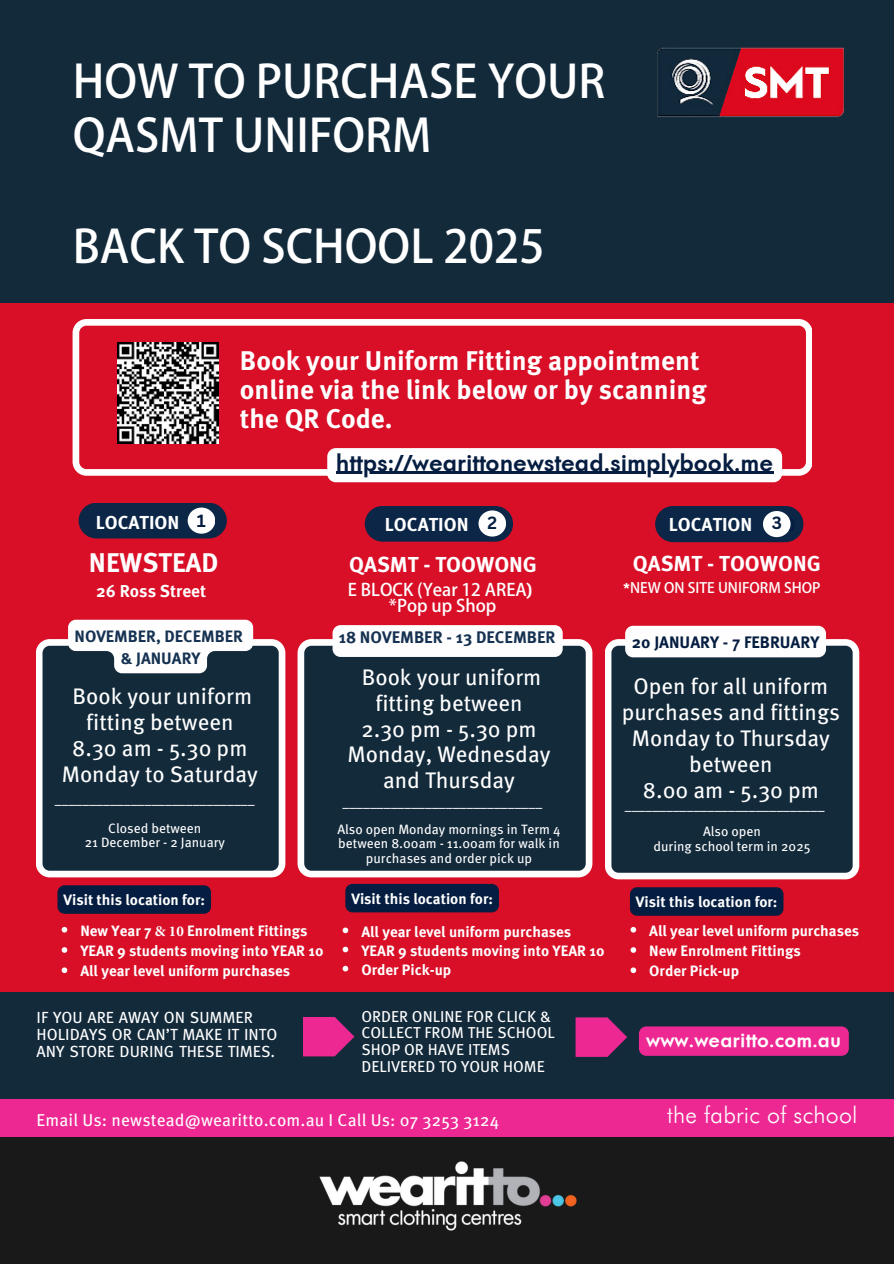
<style>
.page{position:relative;width:894px;height:1264px;background:#fff}
.page>*{position:absolute;margin:0;border:0;box-sizing:border-box;transform-origin:0 0}
.t1{font:700 45px/53.8px "Adobe Fan Heiti Std";color:#fff}
.t2{font:700 27px/29.2px "Meta OT";color:#fff}
.t3{font:300 23.25px "Futura BT";letter-spacing:.01em;color:#fefefe}
.t4{font:22.5px/25.8px "Meta OT";color:#fff;text-align:center}
.t5{font:700 21.6px "Meta OT";color:#fff}
.t6{font:700 21.3px "A Futura Orto";color:#051d40}
.t7{font:700 18.75px "Meta OT";color:#fff}
.t8{font:700 17.85px "A Futura Orto";letter-spacing:.01em;color:#fff}
.t9{font:700 17.25px/16.5px "Adobe Fan Heiti Std";color:#fff;text-align:center}
.t10{font:700 17.25px "Meta OT";color:#fff}
.t11{font:700 17.25px "Canva Sans";color:#051d40}
.t12{font:17.1px "Meta OT";letter-spacing:.01em;color:#fefefe}
.t13{font:700 16.8px "Meta OT";color:#163252}
.t14{font:700 16.65px "Meta OT";color:#051d40}
.t15{font:700 16.5px/22.2px "Meta OT";color:#163252;text-align:center}
.t16{font:16.05px/17.2px "Meta OT";color:#fff}
.t17{font:15.75px/16.8px "Meta OT";color:#fff}
.t18{font:700 15px/20.4px "Meta OT";color:#fff}
.t19{font:700 14.25px "Adobe Fan Heiti Std";color:#fff}
.t20{font:13.5px/14.7px "Meta OT";color:#fff;text-align:center}
.s1{font-family:"Meta OT"}
.s2{font-family:"Minion Pro"}
</style>
<div class="page">
<div style="left:0;top:0;width:893px;height:1089px;background:#d80f27"></div>
<svg style="left:73px;top:319px;width:739px;height:157px"></svg>
<div style="left:79px;top:503px;width:148px;height:35px;background:#0b2647;border-radius:18px"></div>
<div style="left:0;top:1134px;width:893px;height:129px;background:#191919"></div>
<div style="left:0;top:1086px;width:893px;height:50px;background:#ed2893"></div>
<div style="left:0;top:0;width:893px;height:303px;background:#132a3b"></div>
<svg style="left:36px;top:639px;width:249px;height:238px;fill:#132a3b"></svg>
<svg style="left:297px;top:639px;width:295px;height:238px;fill:#132a3b"></svg>
<svg style="left:605px;top:639px;width:254px;height:240px;fill:#132a3b"></svg>
<div style="left:0;top:992px;width:893px;height:106px;background:#132a3b"></div>
<div style="left:188px;top:507px;width:27px;height:26px;background:#fefefe;border-radius:50%"></div>
<div style="left:364px;top:506px;width:149px;height:35px;background:#0b2647;border-radius:18px"></div>
<div style="left:655px;top:506px;width:148px;height:36px;background:#0b2647;border-radius:18px"></div>
<div style="left:478px;top:510px;width:28px;height:26px;background:#fefefe;border-radius:50%"></div>
<div style="left:762px;top:511px;width:28px;height:26px;background:#fefefe;border-radius:50%"></div>
<svg style="left:303px;top:1017px;width:51px;height:39px"></svg>
<svg style="left:575px;top:1017px;width:52px;height:39px"></svg>
<img style="left:294px;top:1136px;width:307px;height:95px">
<div style="left:638px;top:1026px;width:210px;height:29px;background:#ed2893;border-radius:7px"></div>
<div style="left:332px;top:625px;width:230px;height:32px;background:#fefefe;border-radius:8px"></div>
<div style="left:625px;top:625px;width:200px;height:32px;background:#fefefe;border-radius:8px"></div>
<svg style="left:62px;top:926px;width:5px;height:6px"></svg>
<svg style="left:62px;top:947px;width:5px;height:5px"></svg>
<svg style="left:62px;top:967px;width:5px;height:6px"></svg>
<svg style="left:68px;top:619px;width:185px;height:54px"></svg>
<svg style="left:342px;top:927px;width:6px;height:6px"></svg>
<svg style="left:342px;top:946px;width:6px;height:6px"></svg>
<svg style="left:342px;top:965px;width:6px;height:6px"></svg>
<svg style="left:630px;top:927px;width:6px;height:5px"></svg>
<svg style="left:630px;top:947px;width:6px;height:5px"></svg>
<svg style="left:630px;top:967px;width:6px;height:6px"></svg>
<div style="left:57px;top:885px;width:154px;height:28px;background:#051d40"></div>
<div style="left:345px;top:883px;width:154px;height:29px;background:#051d40"></div>
<div style="left:629px;top:887px;width:154px;height:28px;background:#051d40"></div>
<img style="left:117px;top:342px;width:101px;height:102px">
<div style="left:327px;top:448px;width:454px;height:34px;background:#fefefe;border-radius:9px"></div>
<hr style="left:336px;top:471px;width:437px;height:2px;background:#051d40">
<img style="left:657px;top:47px;width:187px;height:70px">
<h3 class="t1" style="left:73px;top:56px;width:534px">HOW TO PURCHASE YOUR<br>QASMT UNIFORM</h3>
<h3 class="t1" style="left:73px;top:221px;width:473px">BACK TO SCHOOL 2025</h3>
<p class="t2" style="left:240px;top:344px;width:468px">Book your Uniform Fitting appointment online via the link below or by scanning the QR Code.</p>
<p class="t11" style="left:197px;top:508px;width:11px">1</p>
<h4 class="t7" style="left:96px;top:507px;width:85px">LOCATION</h4>
<h4 class="t2" style="left:89px;top:546px;width:131px">NEWSTEAD</h4>
<p class="t10" style="left:96px;top:577px;width:112px">26 Ross Street</p>
<p class="t15" style="left:75px;top:624px;width:170px">NOVEMBER, DECEMBER &amp; JANUARY</p>
<p class="t4" style="left:62px;top:682px;width:198px">Book your uniform fitting between<br>8.30 am - 5.30 pm<br>Monday to Saturday</p>
<p class="t20" style="left:55px;top:784px;width:201px;line-height:28.7px">_____________________________<br>Closed between</p>
<p class="t20" style="left:85px;top:834px;width:142px">21 December - 2 January</p>
<h6 class="t6" style="left:336px;top:451px;width:439px">https://wearittonewstead.simplybook.me</h6>
<p class="t7" style="left:385px;top:510px;width:85px">LOCATION</p>
<p class="t11" style="left:487px;top:510px;width:11px">2</p>
<p class="t7" style="left:668px;top:510px;width:85px">LOCATION</p>
<p class="t11" style="left:771px;top:511px;width:12px">3</p>
<p class="t5" style="left:349px;top:547px;width:189px">QASMT - TOOWONG</p>
<p class="t9" style="left:348px;top:581px;width:186px">E BLOCK (Year 12 AREA<span class="s1">) </span>*Pop up Shop</p>
<p class="t13" style="left:339px;top:624px;width:218px">18 NOVEMBER - 13 DECEMBER</p>
<p class="t4" style="left:347px;top:663px;width:204px">Book your uniform fitting between<br>2.30 pm - 5.30 pm<br>Monday, Wednesday and Thursday</p>
<p class="t20" style="left:337px;top:789px;width:225px;line-height:26.2px;text-align:left;text-indent:5px">_____________________________<br>Also open Monday mornings in Term 4</p>
<p class="t20" style="left:338px;top:835px;width:223px">between 8.00am - 11.00am for walk in purchases and order pick up</p>
<h6 class="t5" style="left:632px;top:546px;width:189px">QASMT - TOOWONG</h6>
<p class="t19" style="left:623px;top:579px;width:199px"><span class="s1">*</span>NEW ON SITE UNIFORM SHOP</p>
<p class="t14" style="left:631px;top:628px;width:189px">20 JANUARY - 7 FEBRUARY</p>
<p class="t4" style="left:621px;top:672px;width:220px">Open for all uniform purchases and fittings<br>Monday to Thursday between<br>8.00 am - 5.30 pm</p>
<p class="t20" style="left:624px;top:796px;width:201px">_____________________________</p>
<p class="t20" style="left:653px;top:823px;width:158px">Also open<br>during school term in 2025</p>
<p class="t18" style="left:63px;top:889px;width:143px">Visit this location for:</p>
<p class="t18" style="left:351px;top:887px;width:143px">Visit this location for:</p>
<p class="t18" style="left:635px;top:891px;width:143px">Visit this location for:</p>
<p class="t18" style="left:80px;top:919px;width:244px">New Year 7 <span class="s2">&amp; 10</span> Enrolment Fittings<br>YEAR 9 students moving into YEAR 10<br>All year level uniform purchases</p>
<p class="t16" style="left:37px;top:1007px;width:242px">IF YOU ARE AWAY ON SUMMER<br>HOLIDAYS OR CAN’T MAKE IT INTO<br>ANY STORE DURING THESE TIMES.</p>
<p class="t18" style="left:361px;top:921px;width:244px;line-height:19.2px">All year level uniform purchases<br>YEAR 9 students moving into YEAR 10<br>Order Pick-up</p>
<p class="t17" style="left:361px;top:1007px;width:195px">ORDER ONLINE FOR CLICK &amp;<br>COLLECT FROM THE SCHOOL<br>SHOP OR HAVE ITEMS<br>DELIVERED TO YOUR HOME</p>
<h6 class="t18" style="left:649px;top:919px;width:211px">All year level uniform purchases</h6>
<p class="t18" style="left:649px;top:940px;width:153px">New Enrolment Fittings</p>
<p class="t18" style="left:649px;top:960px;width:91px">Order Pick-up</p>
<h5 class="t8" style="left:646px;top:1030px;width:197px">www.wearitto.com.au</h5>
<p class="t12" style="left:36px;top:1106px;width:464px">Email Us: newstead@wearitto.com.au I Call Us: 07 3253 3124</p>
<p class="t3" style="left:667px;top:1099px;width:192px">the fabric of school</p>
</div>
